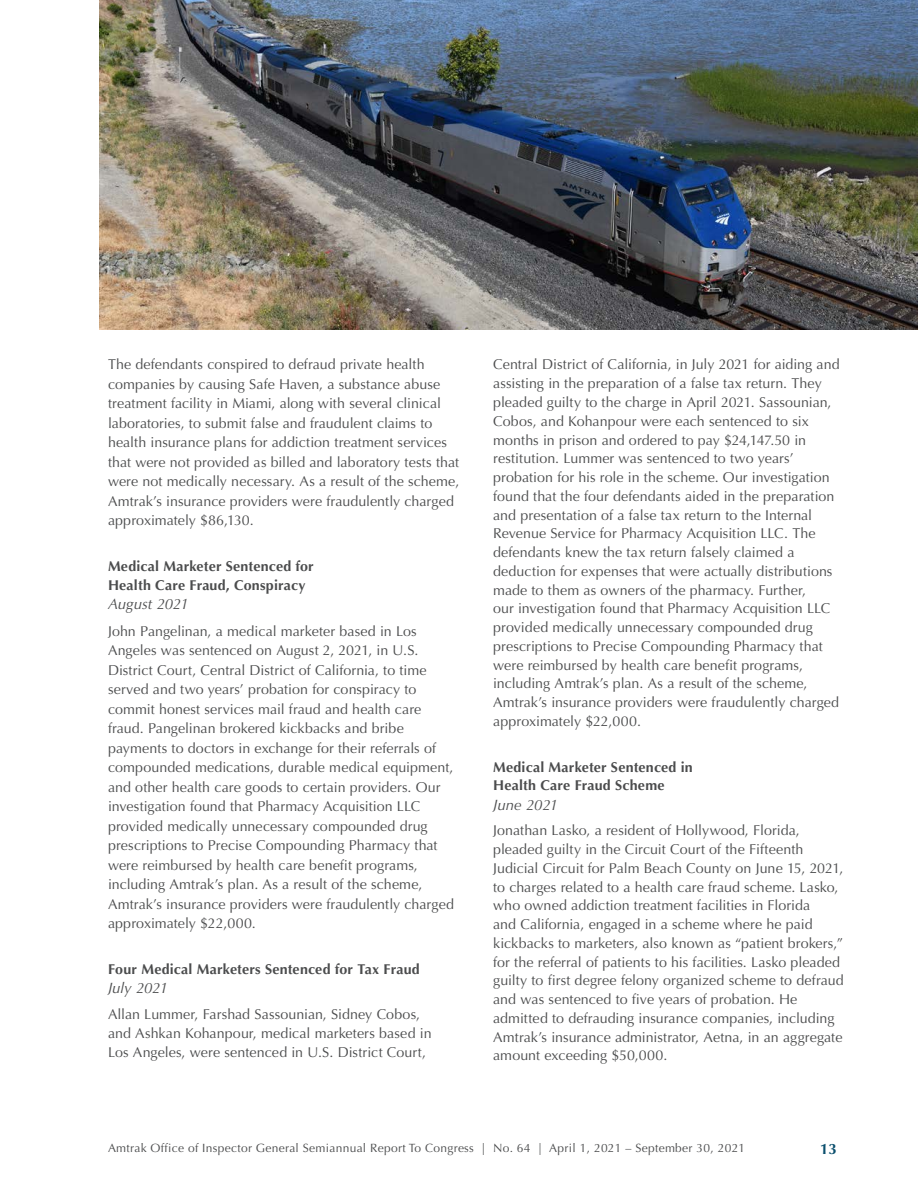
<style>
.page{position:relative;width:918px;height:1188px;background:#fff}
.page>*{position:absolute;margin:0;border:0;box-sizing:border-box;transform-origin:0 0}
.H2_Italics{font:italic 15px "Optima";letter-spacing:-.005em;color:#4b4c4d}
.t1{font:700 15px "Optima";color:#0b4f6d}
.main_body{font:14.25px/18.8px "Optima";letter-spacing:.005em;color:#4b4c4d}
.H1_Annotation{font:700 14.25px/18.8px "Optima";letter-spacing:.015em;color:#4b4c4d}
.t2{font:12px "Optima";letter-spacing:.025em;color:#4b4c4d}
</style>
<div class="page">
<img style="left:99px;top:0;width:819px;height:329px">
<p class="main_body" style="left:108px;top:355px;width:353px;line-height:19.5px">The defendants conspired to defraud private health companies by causing Safe Haven, a substance abuse treatment facility in Miami, along with several clinical laboratories, to submit false and fraudulent claims to health insurance plans for addiction treatment services that were not provided as billed and laboratory tests that were not medically necessary. As a result of the scheme, Amtrak’s insurance providers were fraudulently charged approximately $86,130.</p>
<p class="H1_Annotation" style="left:108px;top:557px;width:207px">Medical Marketer Sentenced for<br>Health Care Fraud, Conspiracy</p>
<p class="H2_Italics" style="left:108px;top:596px;width:82px">August 2021</p>
<p class="main_body" style="left:108px;top:621px;width:348px;line-height:19.5px">John Pangelinan, a medical marketer based in Los Angeles was sentenced on August 2, 2021, in U.S.<br>District Court, Central District of California, to time served and two years’ probation for conspiracy to commit honest services mail fraud and health care fraud. Pangelinan brokered kickbacks and bribe payments to doctors in exchange for their referrals of compounded medications, durable medical equipment, and other health care goods to certain providers. Our investigation found that Pharmacy Acquisition LLC provided medically unnecessary compounded drug prescriptions to Precise Compounding Pharmacy that were reimbursed by health care benefit programs, including Amtrak’s plan. As a result of the scheme, Amtrak’s insurance providers were fraudulently charged approximately $22,000.</p>
<p class="H1_Annotation" style="left:108px;top:960px;width:313px">Four Medical Marketers Sentenced for Tax Fraud</p>
<p class="H2_Italics" style="left:108px;top:980px;width:61px">July 2021</p>
<p class="main_body" style="left:108px;top:1005px;width:325px">Allan Lummer, Farshad Sassounian, Sidney Cobos, and Ashkan Kohanpour, medical marketers based in<br>Los Angeles, were sentenced in U.S. District Court,</p>
<p class="main_body" style="left:493px;top:355px;width:348px">Central District of California, in July 2021 for aiding and assisting in the preparation of a false tax return. They pleaded guilty to the charge in April 2021. Sassounian, Cobos, and Kohanpour were each sentenced to six months in prison and ordered to pay $24,147.50 in restitution. Lummer was sentenced to two years’ probation for his role in the scheme. Our investigation found that the four defendants aided in the preparation and presentation of a false tax return to the Internal Revenue Service for Pharmacy Acquisition LLC. The defendants knew the tax return falsely claimed a deduction for expenses that were actually distributions made to them as owners of the pharmacy. Further,<br>our investigation found that Pharmacy Acquisition LLC provided medically unnecessary compounded drug prescriptions to Precise Compounding Pharmacy that were reimbursed by health care benefit programs, including Amtrak’s plan. As a result of the scheme, Amtrak’s insurance providers were fraudulently charged approximately $22,000.</p>
<p class="H1_Annotation" style="left:493px;top:758px;width:201px">Medical Marketer Sentenced in<br>Health Care Fraud Scheme</p>
<p class="H2_Italics" style="left:493px;top:796px;width:66px">June 2021</p>
<p class="main_body" style="left:493px;top:821px;width:352px">Jonathan Lasko, a resident of Hollywood, Florida, pleaded guilty in the Circuit Court of the Fifteenth Judicial Circuit for Palm Beach County on June 15, 2021, to charges related to a health care fraud scheme. Lasko, who owned addiction treatment facilities in Florida<br>and California, engaged in a scheme where he paid kickbacks to marketers, also known as “patient brokers,” for the referral of patients to his facilities. Lasko pleaded guilty to first degree felony organized scheme to defraud and was sentenced to five years of probation. He admitted to defrauding insurance companies, including Amtrak’s insurance administrator, Aetna, in an aggregate amount exceeding $50,000.</p>
<p class="t2" style="left:108px;top:1141px;width:639px">Amtrak Office of Inspector General Semiannual Report To Congress | No. 64 | April 1, 2021 – September 30, 2021</p>
<p class="t1" style="left:820px;top:1140px;width:18px">13</p>
</div>
